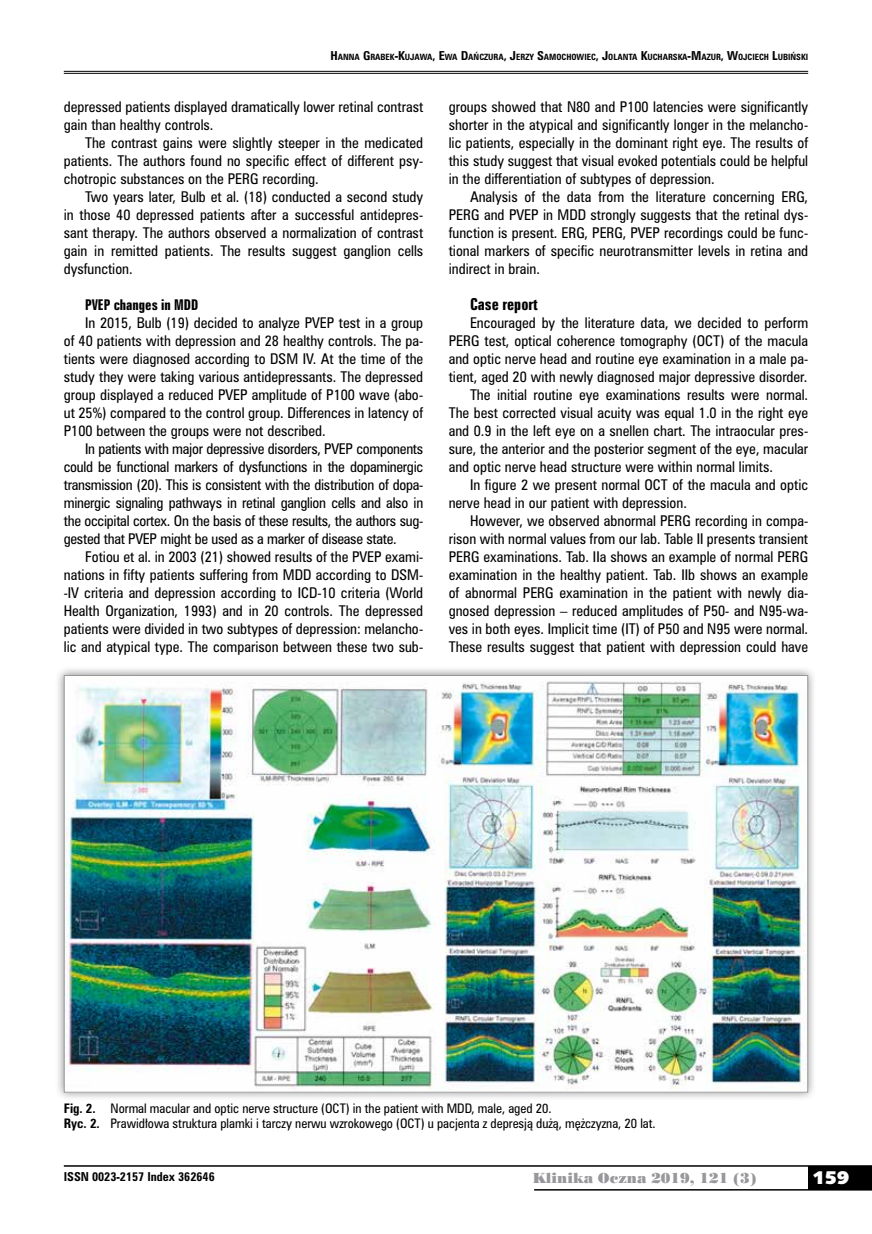
<style>
.page{position:relative;width:872px;height:1234px;background:#fff}
.page>*{position:absolute;margin:0;border:0;box-sizing:border-box;transform-origin:0 0}
.t1{font:18px "Humanst 531 U Blk PL";color:#fff}
.t2{font:15px "Zurich Bd X Cn PL";color:#000}
.t3{font:13.5px/18px "Zurich Cn PL";color:#000;text-align:justify}
.t4{font:13.5px "Poster Bodoni PL";color:#98989c}
.t5{font:13.5px "Zurich Bd X Cn PL";color:#000}
.t6{font:12px/15px "Zurich Cn PL";color:#000}
.t7{font:700 11.25px "Zurich Cn PL";color:#000}
.t8{font:700 7.8px "Zurich Cn PL";color:#000}
.s1{font-size:11.25px}
.s2{font-weight:700}
</style>
<div class="page">
<div style="left:808px;top:1165px;width:64px;height:24px;background:#000"></div>
<hr style="left:64px;top:1164px;width:808px;height:2px;background:#000">
<hr style="left:534px;top:1188px;width:338px;height:2px;background:#000">
<hr style="left:64px;top:71px;width:744px;height:1px;background:#000">
<hr style="left:64px;top:73px;width:744px;height:1px;background:#000">
<div style="left:55px;top:666px;width:762px;height:435px;background:#000;opacity:.45"></div>
<img style="left:66px;top:677px;width:740px;height:413px">
<p class="t8" style="left:330px;top:52px;width:479px"><span class="s1">H</span>ANNA <span class="s1">G</span>RABEK<span class="s1">-K</span>UJAWA<span class="s1">, E</span>WA <span class="s1">D</span>AŃCZURA<span class="s1">, J</span>ERZY <span class="s1">S</span>AMOCHOWIEC<span class="s1">, J</span>OLANTA <span class="s1">K</span>UCHARSKA<span class="s1">-M</span>AZUR<span class="s1">, W</span>OJCIECH <span class="s1">L</span>UBIŃSKI</p>
<p class="t3" style="left:64px;top:97px;width:361px">depressed patients displayed dramatically lower retinal contrast gain than healthy controls.</p>
<p class="t3" style="left:64px;top:133px;width:361px;text-indent:21px">The contrast gains were slightly steeper in the medicated patients. The authors found no specific effect of different psy&shy;chotropic substances on the PERG recording.</p>
<p class="t3" style="left:64px;top:187px;width:361px;text-indent:21px">Two years later, Bulb et al. (18) conducted a second study in those 40 depressed patients after a successful antidepres&shy;sant therapy. The authors observed a normalization of contrast gain in remitted patients. The results suggest ganglion cells dysfunction.</p>
<p class="t5" style="left:85px;top:295px;width:115px">PVEP changes in MDD</p>
<p class="t3" style="left:64px;top:313px;width:361px;text-indent:21px">In 2015, Bulb (19) decided to analyze PVEP test in a group of 40 patients with depression and 28 healthy controls. The pa&shy;tients were diagnosed according to DSM IV. At the time of the study they were taking various antidepressants. The depressed group displayed a reduced PVEP amplitude of P100 wave (abo&shy;ut 25%) compared to the control group. Differences in latency of P100 between the groups were not described.</p>
<p class="t3" style="left:64px;top:439px;width:361px;text-indent:21px">In patients with major depressive disorders, PVEP components could be functional markers of dysfunctions in the dopaminergic transmission (20). This is consistent with the distribution of dopa&shy;minergic signaling pathways in retinal ganglion cells and also in the occipital cortex. On the basis of these results, the authors sug&shy;gested that PVEP might be used as a marker of disease state.</p>
<p class="t3" style="left:64px;top:547px;width:361px;text-indent:21px">Fotiou et al. in 2003 (21) showed results of the PVEP exami&shy;nations in fifty patients suffering from MDD according to DSM--IV criteria and depression according to ICD-10 criteria (World Health Organization, 1993) and in 20 controls. The depressed patients were divided in two subtypes of depression: melancho&shy;lic and atypical type. The comparison between these two sub-</p>
<p class="t3" style="left:449px;top:97px;width:361px">groups showed that N80 and P100 latencies were significantly shorter in the atypical and significantly longer in the melancho&shy;lic patients, especially in the dominant right eye. The results of this study suggest that visual evoked potentials could be helpful in the differentiation of subtypes of depression.</p>
<p class="t3" style="left:449px;top:187px;width:361px;text-indent:21px">Analysis of the data from the literature concerning ERG, PERG and PVEP in MDD strongly suggests that the retinal dys&shy;function is present. ERG, PERG, PVEP recordings could be func&shy;tional markers of specific neurotransmitter levels in retina and indirect in brain.</p>
<p class="t2" style="left:470px;top:294px;width:69px">Case report</p>
<p class="t3" style="left:470px;top:313px;width:340px">Encouraged by the literature data, we decided to perform</p>
<p class="t3" style="left:449px;top:331px;width:361px">PERG test, optical coherence tomography (OCT) of the macula</p>
<p class="t3" style="left:449px;top:349px;width:361px">and optic nerve head and routine eye examination in a male pa-</p>
<p class="t3" style="left:449px;top:367px;width:360px">tient, aged 20 with newly diagnosed major depressive disorder.</p>
<p class="t3" style="left:470px;top:385px;width:340px">The initial routine eye examinations results were normal.</p>
<p class="t3" style="left:449px;top:403px;width:361px">The best corrected visual acuity was equal 1.0 in the right eye</p>
<p class="t3" style="left:449px;top:421px;width:361px">and 0.9 in the left eye on a snellen chart. The intraocular pres-</p>
<p class="t3" style="left:449px;top:439px;width:361px">sure, the anterior and the posterior segment of the eye, macular</p>
<p class="t3" style="left:449px;top:457px;width:326px">and optic nerve head structure were within normal limits.</p>
<p class="t3" style="left:470px;top:475px;width:340px">In figure 2 we present normal OCT of the macula and optic</p>
<p class="t3" style="left:449px;top:493px;width:240px">nerve head in our patient with depression.</p>
<p class="t3" style="left:470px;top:511px;width:340px">However, we observed abnormal PERG recording in compa-</p>
<p class="t3" style="left:449px;top:529px;width:361px">rison with normal values from our lab. Table II presents transient</p>
<p class="t3" style="left:449px;top:547px;width:361px">PERG examinations. Tab. IIa shows an example of normal PERG</p>
<p class="t3" style="left:449px;top:565px;width:361px">examination in the healthy patient. Tab. IIb shows an example</p>
<p class="t3" style="left:449px;top:583px;width:361px">of abnormal PERG examination in the patient with newly dia-</p>
<p class="t3" style="left:449px;top:601px;width:361px">gnosed depression – reduced amplitudes of P50- and N95-wa-</p>
<p class="t3" style="left:449px;top:619px;width:361px">ves in both eyes. Implicit time (IT) of P50 and N95 were normal.</p>
<p class="t3" style="left:449px;top:637px;width:361px">These results suggest that patient with depression could have</p>
<p class="t6" style="left:64px;top:1100px;width:593px"><span class="s2">Fig. 2.</span> Normal macular and optic nerve structure (OCT) in the patient with MDD, male, aged 20.<br><span class="s2">Ryc. 2.</span> Prawidłowa struktura plamki i tarczy nerwu wzrokowego (OCT) u pacjenta z depresją dużą, mężczyzna, 20 lat.</p>
<p class="t7" style="left:64px;top:1168px;width:152px">ISSN 0023-2157 Index 362646</p>
<p class="t4" style="left:532px;top:1168px;width:225px">Klinika Oczna 2019, 121 (3)</p>
<h1 class="t1" style="left:812px;top:1165px;width:38px">159</h1>
</div>
